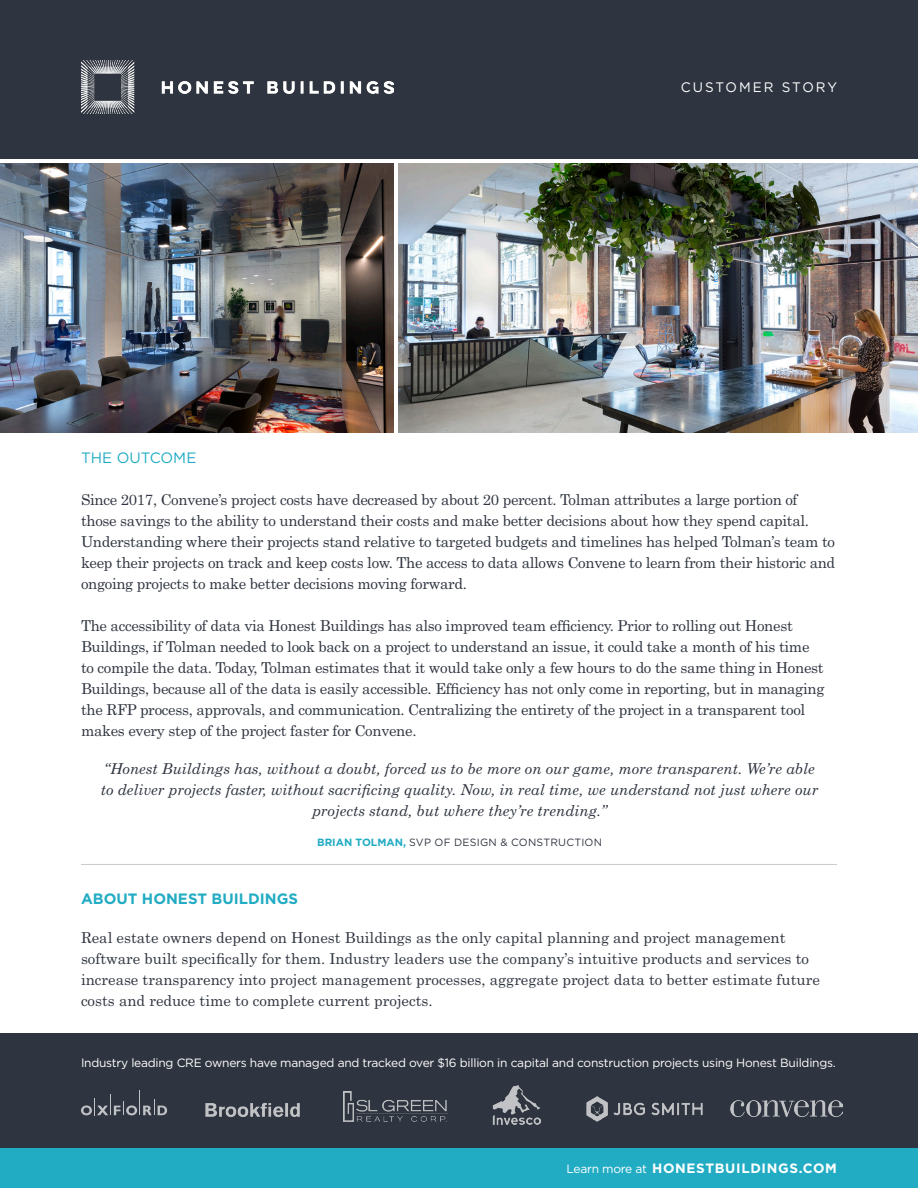
<style>
.page{position:relative;width:918px;height:1188px;background:#fff}
.page>*{position:absolute;margin:0;border:0;box-sizing:border-box;transform-origin:0 0}
.t1{font:15px/21px "Century Schoolbook Std";letter-spacing:-.02em;color:#2f3540}
.t2{font:15px/21px "Century Schoolbook Std";color:#2f3540}
.t3{font:italic 15px/21px "Century Schoolbook Std";color:#2f3540;text-align:center}
.t4{font:700 15px "Gotham";color:#22acc3}
.t5{font:15px "Gotham";color:#22acc4}
.t6{font:13.8px "Gotham";letter-spacing:.15em;color:#fff}
.t7{font:700 13.5px "Gotham";letter-spacing:.05em;color:#fff}
.t8{font:12px "Gotham";letter-spacing:-.02em;color:#fff}
.t9{font:10.5px "Gotham";letter-spacing:.02em;color:#2f3540}
.s1{font-weight:700;color:#22acc3}
.s2{font-weight:400;font-size:12px}
</style>
<div class="page">
<div style="left:0;top:0;width:918px;height:159px;background:#2f3540"></div>
<img style="left:82px;top:61px;width:312px;height:53px">
<div style="left:0;top:1034px;width:918px;height:114px;background:#2f3540"></div>
<div style="left:0;top:1148px;width:918px;height:40px;background:#22acc3"></div>
<svg style="left:81px;top:1091px;width:86px;height:24px"></svg>
<img style="left:586px;top:1097px;width:117px;height:25px">
<img style="left:344px;top:1091px;width:104px;height:30px">
<img style="left:205px;top:1102px;width:95px;height:15px">
<img style="left:730px;top:1100px;width:113px;height:17px">
<img style="left:493px;top:1085px;width:47px;height:40px">
<img style="left:399px;top:163px;width:519px;height:270px">
<img style="left:0;top:163px;width:394px;height:270px">
<hr style="left:81px;top:864px;width:756px;height:1px;background:#939598">
<p class="t6" style="left:681px;top:78px;width:158px">CUSTOMER STORY</p>
<p class="t5" style="left:81px;top:449px;width:117px">THE OUTCOME</p>
<p class="t1" style="left:81px;top:489px;width:756px">Since 2017, Convene’s project costs have decreased by about 20 percent. Tolman attributes a large portion of those savings to the ability to understand their costs and make better decisions about how they spend capital.<br>Understanding where their projects stand relative to targeted budgets and timelines has helped Tolman’s team to keep their projects on track and keep costs low. The access to data allows Convene to learn from their historic and ongoing projects to make better decisions moving forward.</p>
<p class="t1" style="left:81px;top:615px;width:745px">The accessibility of data via Honest Buildings has also improved team efficiency. Prior to rolling out Honest Buildings, if Tolman needed to look back on a project to understand an issue, it could take a month of his time to compile the data. Today, Tolman estimates that it would take only a few hours to do the same thing in Honest Buildings, because all of the data is easily accessible. Efficiency has not only come in reporting, but in managing the RFP process, approvals, and communication. Centralizing the entirety of the project in a transparent tool makes every step of the project faster for Convene.</p>
<p class="t3" style="left:101px;top:758px;width:719px">“Honest Buildings has, without a doubt, forced us to be more on our game, more transparent. We’re able to deliver projects faster, without sacrificing quality. Now, in real time, we understand not just where our projects stand, but where they’re trending.”</p>
<p class="t9" style="left:317px;top:836px;width:286px"><span class="s1">BRIAN TOLMAN,</span> SVP OF DESIGN &amp; CONSTRUCTION</p>
<p class="t4" style="left:81px;top:890px;width:219px">ABOUT HONEST BUILDINGS</p>
<p class="t2" style="left:81px;top:926px;width:740px">Real estate owners depend on Honest Buildings as the only capital planning and project management software built specifically for them. Industry leaders use the company’s intuitive products and services to increase transparency into project management processes, aggregate project data to better estimate future costs and reduce time to complete current projects.</p>
<p class="t8" style="left:81px;top:1055px;width:756px">Industry leading CRE owners have managed and tracked over $16 billion in capital and construction projects using Honest Buildings.</p>
<p class="t7" style="left:566px;top:1160px;width:272px"><span class="s2">Learn more at</span> HONESTBUILDINGS.COM</p>
</div>
